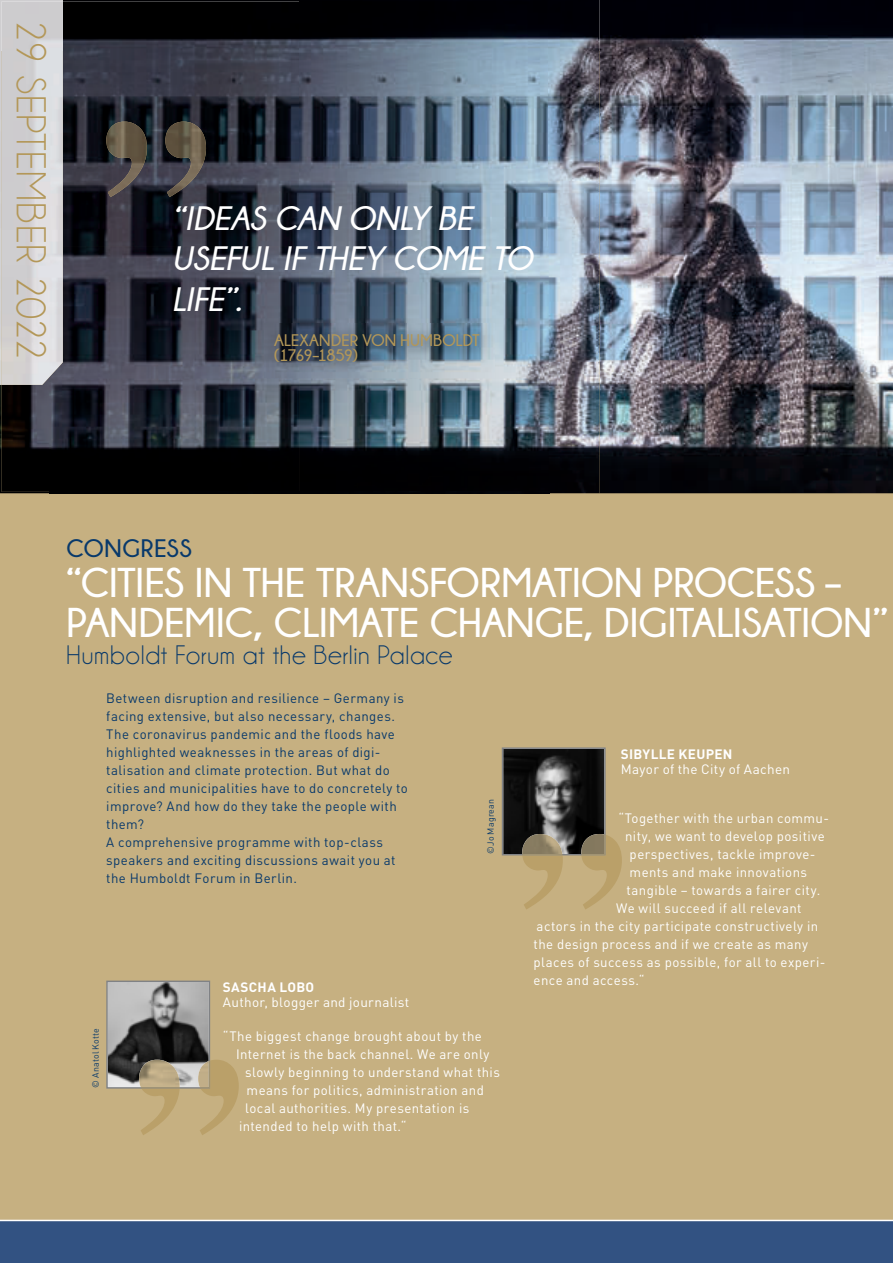
<style>
.page{position:relative;width:893px;height:1263px;background:#fff}
.page>*{position:absolute;margin:0;border:0;box-sizing:border-box;transform-origin:0 0}
.t1{font:42.15px "Champagne&Limousines";color:#b39758}
.t2{font:700 41.55px/40px "Champagne&Limousines";color:#fff}
.t3{font:italic 700 33.75px/40.5px "Champagne&Limousines";color:#fff}
.t4{font:27px "Champagne&Limousines";letter-spacing:.025em;color:#08396b}
.t5{font:700 25.2px "Champagne&Limousines";letter-spacing:.025em;color:#08396b}
.t6{font:700 16.65px/14.5px "Champagne&Limousines";color:#b39758}
.t7{font:13.5px "DIN";letter-spacing:.03em;color:#fff}
.t8{font:13.5px/18px "DIN";letter-spacing:.03em;color:#08396b}
.t9{font:700 13.5px "DIN";letter-spacing:.03em;color:#fff}
.t10{font:9px "DIN";letter-spacing:.02em;color:#08396b}
</style>
<div class="page">
<div style="left:0;top:1221px;width:893px;height:42px;background:#325282"></div>
<div style="left:0;top:51px;width:893px;height:1169px;background:#c6b081"></div>
<img style="left:600px;top:0;width:293px;height:493px">
<img style="left:63px;top:49px;width:485px;height:197px">
<img style="left:50px;top:246px;width:499px;height:247px">
<img style="left:63px;top:0;width:537px;height:49px">
<img style="left:549px;top:49px;width:51px;height:444px">
<img style="left:0;top:385px;width:50px;height:108px">
<img style="left:264px;top:324px;width:231px;height:54px">
<img style="left:1px;top:1px;width:62px;height:384px">
<img style="left:106px;top:122px;width:100px;height:75px">
<svg style="left:502px;top:747px;width:120px;height:162px"></svg>
<svg style="left:106px;top:980px;width:133px;height:155px"></svg>
<h1 class="t1" style="left:52px;top:20px;width:342px;rotate:90deg">29 SEPTEMBER 2022</h1>
<h3 class="t3" style="left:172px;top:197px;width:362px">“IDEAS CAN ONLY BE<br>USEFUL IF THEY COME TO<br>LIFE”.</h3>
<p class="t6" style="left:274px;top:333px;width:207px">ALEXANDER VON HUMBOLDT (1769–1859)</p>
<h3 class="t5" style="left:67px;top:534px;width:127px">CONGRESS</h3>
<h2 class="t2" style="left:67px;top:562px;width:823px">“CITIES IN THE TRANSFORMATION PROCESS –<br>PANDEMIC, CLIMATE CHANGE, DIGITALISATION”</h2>
<h3 class="t4" style="left:67px;top:641px;width:388px">Humboldt Forum at the Berlin Palace</h3>
<p class="t8" style="left:106px;top:689px;width:303px">Between disruption and resilience – Germany is facing extensive, but also necessary, changes.<br>The coronavirus pandemic and the floods have highlighted weaknesses in the areas of digi&shy;talisation and climate protection. But what do cities and municipalities have to do concretely to improve? And how do they take the people with them?<br>A comprehensive programme with top-class speakers and exciting discussions await you at the Humboldt Forum in Berlin.</p>
<p class="t9" style="left:223px;top:978px;width:93px">SASCHA LOBO</p>
<p class="t7" style="left:223px;top:993px;width:188px">Author, blogger and journalist</p>
<p class="t10" style="left:485px;top:854px;width:56px;rotate:-90deg">©Jo Magrean</p>
<p class="t10" style="left:90px;top:1088px;width:61px;rotate:-90deg">© Anatol Kotte</p>
<p class="t7" style="left:223px;top:1028px;width:260px">“The biggest change brought about by the</p>
<p class="t7" style="left:236px;top:1046px;width:255px">Internet is the back channel. We are only</p>
<p class="t7" style="left:245px;top:1064px;width:256px">slowly beginning to understand what this</p>
<p class="t7" style="left:247px;top:1082px;width:239px">means for politics, administration and</p>
<p class="t7" style="left:245px;top:1100px;width:226px">local authorities. My presentation is</p>
<p class="t7" style="left:239px;top:1118px;width:169px">intended to help with that.“</p>
<p class="t9" style="left:621px;top:745px;width:113px">SIBYLLE KEUPEN</p>
<p class="t7" style="left:621px;top:760px;width:171px">Mayor of the City of Aachen</p>
<p class="t7" style="left:618px;top:809px;width:212px">“Together with the urban commu-</p>
<p class="t7" style="left:625px;top:827px;width:201px">nity, we want to develop positive</p>
<p class="t7" style="left:630px;top:845px;width:187px">perspectives, tackle improve-</p>
<p class="t7" style="left:630px;top:863px;width:179px">ments and make innovations</p>
<p class="t7" style="left:627px;top:881px;width:195px">tangible – towards a fairer city.</p>
<p class="t7" style="left:616px;top:899px;width:187px">We will succeed if all relevant</p>
<p class="t7" style="left:537px;top:917px;width:283px">actors in the city participate constructively in</p>
<p class="t7" style="left:534px;top:935px;width:276px">the design process and if we create as many</p>
<p class="t7" style="left:534px;top:953px;width:293px">places of success as possible, for all to experi-</p>
<p class="t7" style="left:534px;top:971px;width:112px">ence and access.“</p>
</div>
